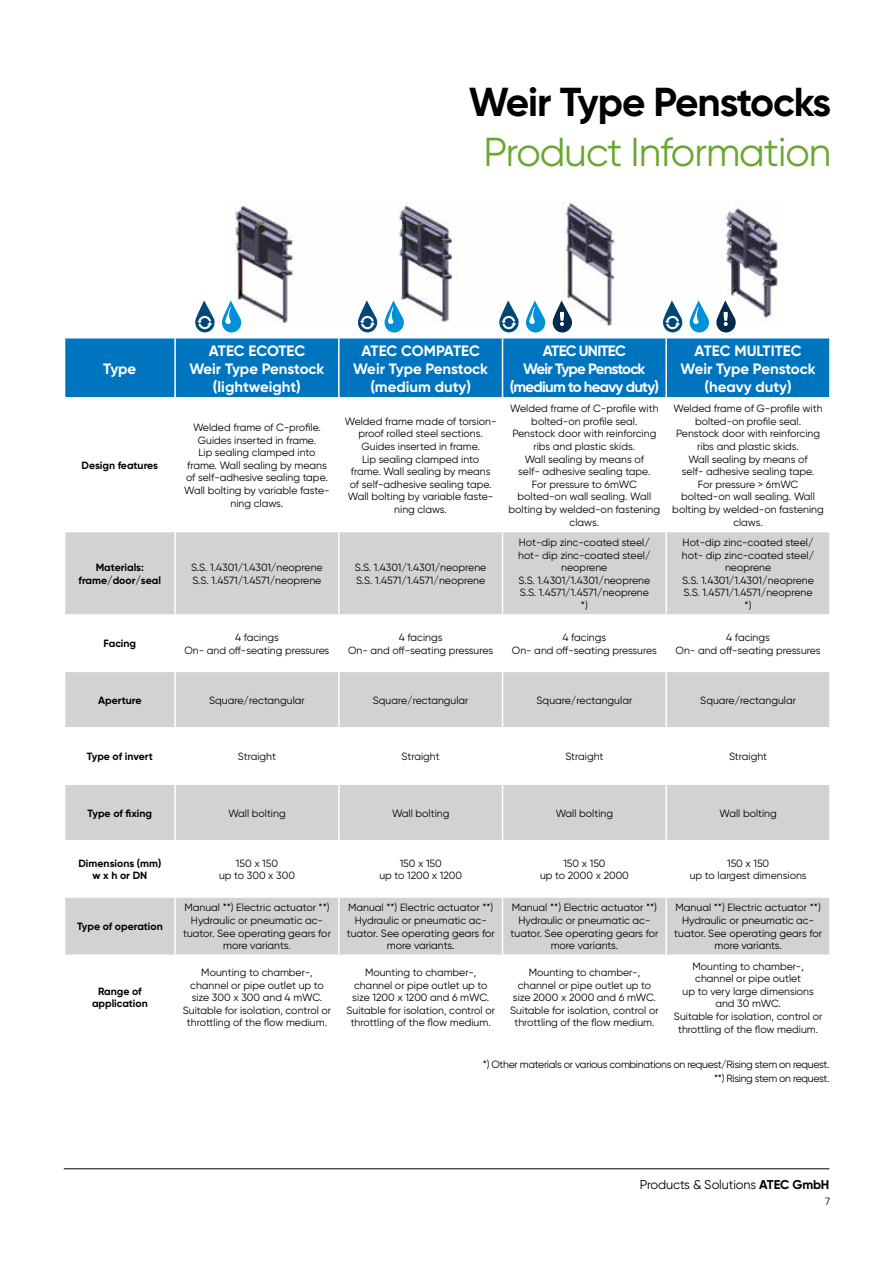
<style>
.page{position:relative;width:893px;height:1263px;background:#fff}
.page>*{position:absolute;margin:0;border:0;box-sizing:border-box;transform-origin:0 0}
.t1{font:40.35px "Gilroy";letter-spacing:-.025em;color:#69a82f}
.t2{font:700 40.35px "Gilroy";letter-spacing:-.025em;color:#000}
.t3{font:700 15px/18px "Gilroy";letter-spacing:-.005em;color:#fff;text-align:center}
.t4{font:700 15px/18px "Gilroy";letter-spacing:-.05em;color:#fff;text-align:center}
.t5{font:12.75px "Gilroy";letter-spacing:-.01em;color:#000}
.t6{font:10.5px/12.6px "Gilroy";color:#000;text-align:center}
.t7{font:700 10.5px/12.6px "Gilroy";color:#000;text-align:center}
.t8{font:10.5px/13.5px "Gilroy";letter-spacing:-.03em;color:#000;text-align:right}
.s1{font-weight:700}
</style>
<div class="page">
<hr style="left:64px;top:1168px;width:765px;height:1px;background:#000">
<img style="left:235px;top:202px;width:544px;height:123px">
<svg style="left:195px;top:300px;width:49px;height:33px"></svg>
<svg style="left:356px;top:300px;width:50px;height:33px"></svg>
<svg style="left:498px;top:300px;width:76px;height:33px"></svg>
<svg style="left:661px;top:300px;width:77px;height:33px"></svg>
<div style="left:65px;top:338px;width:764px;height:59px;background:#0075bf"></div>
<div style="left:65px;top:532px;width:764px;height:82px;background:#d2d2d2"></div>
<svg style="left:65px;top:672px;width:764px;height:282px;fill:#d2d2d2"></svg>
<hr style="left:338px;top:898px;width:2px;height:56px;background:#fff">
<hr style="left:502px;top:898px;width:1px;height:56px;background:#fff">
<hr style="left:665px;top:898px;width:2px;height:56px;background:#fff">
<hr style="left:338px;top:841px;width:2px;height:55px;background:#fff">
<hr style="left:502px;top:841px;width:1px;height:55px;background:#fff">
<hr style="left:665px;top:841px;width:2px;height:55px;background:#fff">
<hr style="left:64px;top:896px;width:111px;height:2px;background:#fff">
<hr style="left:175px;top:896px;width:164px;height:2px;background:#fff">
<hr style="left:339px;top:896px;width:163px;height:2px;background:#fff">
<hr style="left:502px;top:896px;width:164px;height:2px;background:#fff">
<hr style="left:666px;top:896px;width:165px;height:2px;background:#fff">
<hr style="left:338px;top:785px;width:2px;height:55px;background:#fff">
<hr style="left:502px;top:785px;width:1px;height:55px;background:#fff">
<hr style="left:665px;top:785px;width:2px;height:55px;background:#fff">
<hr style="left:64px;top:840px;width:111px;height:1px;background:#fff">
<hr style="left:175px;top:840px;width:164px;height:1px;background:#fff">
<hr style="left:339px;top:840px;width:163px;height:1px;background:#fff">
<hr style="left:502px;top:840px;width:164px;height:1px;background:#fff">
<hr style="left:666px;top:840px;width:165px;height:1px;background:#fff">
<hr style="left:338px;top:728px;width:2px;height:55px;background:#fff">
<hr style="left:502px;top:728px;width:1px;height:55px;background:#fff">
<hr style="left:665px;top:728px;width:2px;height:55px;background:#fff">
<hr style="left:64px;top:783px;width:111px;height:2px;background:#fff">
<hr style="left:175px;top:783px;width:164px;height:2px;background:#fff">
<hr style="left:339px;top:783px;width:163px;height:2px;background:#fff">
<hr style="left:502px;top:783px;width:164px;height:2px;background:#fff">
<hr style="left:666px;top:783px;width:165px;height:2px;background:#fff">
<hr style="left:338px;top:672px;width:2px;height:55px;background:#fff">
<hr style="left:502px;top:672px;width:1px;height:55px;background:#fff">
<hr style="left:665px;top:672px;width:2px;height:55px;background:#fff">
<hr style="left:64px;top:727px;width:111px;height:1px;background:#fff">
<hr style="left:175px;top:727px;width:164px;height:1px;background:#fff">
<hr style="left:339px;top:727px;width:163px;height:1px;background:#fff">
<hr style="left:502px;top:727px;width:164px;height:1px;background:#fff">
<hr style="left:666px;top:727px;width:165px;height:1px;background:#fff">
<hr style="left:338px;top:532px;width:2px;height:82px;background:#fff">
<hr style="left:502px;top:532px;width:1px;height:82px;background:#fff">
<hr style="left:665px;top:532px;width:2px;height:82px;background:#fff">
<hr style="left:665px;top:338px;width:2px;height:59px;background:#fff">
<hr style="left:502px;top:338px;width:1px;height:59px;background:#fff">
<hr style="left:174px;top:338px;width:2px;height:59px;background:#fff">
<hr style="left:338px;top:338px;width:2px;height:59px;background:#fff">
<hr style="left:174px;top:532px;width:2px;height:82px;background:#fff">
<hr style="left:174px;top:672px;width:2px;height:55px;background:#fff">
<hr style="left:174px;top:728px;width:2px;height:55px;background:#fff">
<hr style="left:174px;top:785px;width:2px;height:55px;background:#fff">
<hr style="left:174px;top:841px;width:2px;height:55px;background:#fff">
<hr style="left:174px;top:898px;width:2px;height:56px;background:#fff">
<h1 class="t2" style="left:469px;top:77px;width:364px">Weir Type Penstocks</h1>
<h1 class="t1" style="left:483px;top:128px;width:349px">Product Information</h1>
<h2 class="t3" style="left:103px;top:359px;width:35px">Type</h2>
<p class="t7" style="left:82px;top:459px;width:78px">Design features</p>
<h2 class="t3" style="left:189px;top:341px;width:136px">ATEC ECOTEC<br>Weir Type Penstock (lightweight)</h2>
<h2 class="t3" style="left:353px;top:341px;width:136px">ATEC COMPATEC<br>Weir Type Penstock (medium duty)</h2>
<h2 class="t4" style="left:510px;top:341px;width:151px">ATEC UNITEC<br>Weir Type Penstock (medium to heavy duty)</h2>
<h2 class="t3" style="left:681px;top:341px;width:136px">ATEC MULTITEC<br>Weir Type Penstock (heavy duty)</h2>
<p class="t6" style="left:184px;top:421px;width:147px">Welded frame of C-profile.<br>Guides inserted in frame.<br>Lip sealing clamped into frame. Wall sealing by means of self-adhesive sealing tape.<br>Wall bolting by variable faste&shy;ning claws.</p>
<p class="t6" style="left:345px;top:415px;width:153px">Welded frame made of torsion&shy;proof rolled steel sections.<br>Guides inserted in frame.<br>Lip sealing clamped into<br>frame. Wall sealing by means of self-adhesive sealing tape.<br>Wall bolting by variable faste&shy;ning claws.</p>
<p class="t6" style="left:509px;top:402px;width:153px">Welded frame of C-profile with bolted-on profile seal.<br>Penstock door with reinforcing ribs and plastic skids.<br>Wall sealing by means of<br>self- adhesive sealing tape.<br>For pressure to 6mWC bolted-on wall sealing. Wall bolting by welded-on fastening claws.</p>
<p class="t6" style="left:672px;top:402px;width:153px">Welded frame of G-profile with bolted-on profile seal.<br>Penstock door with reinforcing ribs and plastic skids.<br>Wall sealing by means of<br>self- adhesive sealing tape.<br>For pressure &gt; 6mWC bolted-on wall sealing. Wall bolting by welded-on fastening claws.</p>
<p class="t7" style="left:79px;top:561px;width:84px">Materials: frame/door/seal</p>
<p class="t6" style="left:191px;top:561px;width:133px;text-align:left">S.S. 1.4301/1.4301/neoprene<br>S.S. 1.4571/1.4571/neoprene</p>
<p class="t6" style="left:355px;top:561px;width:133px;text-align:left">S.S. 1.4301/1.4301/neoprene<br>S.S. 1.4571/1.4571/neoprene</p>
<p class="t6" style="left:518px;top:536px;width:134px">Hot-dip zinc-coated steel/ hot- dip zinc-coated steel/ neoprene<br>S.S. 1.4301/1.4301/neoprene<br>S.S. 1.4571/1.4571/neoprene *)</p>
<p class="t6" style="left:682px;top:536px;width:134px">Hot-dip zinc-coated steel/ hot- dip zinc-coated steel/ neoprene<br>S.S. 1.4301/1.4301/neoprene<br>S.S. 1.4571/1.4571/neoprene *)</p>
<p class="t7" style="left:103px;top:637px;width:34px">Facing</p>
<p class="t6" style="left:184px;top:631px;width:146px">4 facings<br>On- and off-seating pressures</p>
<p class="t6" style="left:348px;top:631px;width:146px">4 facings<br>On- and off-seating pressures</p>
<p class="t6" style="left:512px;top:631px;width:146px">4 facings<br>On- and off-seating pressures</p>
<p class="t6" style="left:676px;top:631px;width:146px">4 facings<br>On- and off-seating pressures</p>
<p class="t7" style="left:98px;top:694px;width:45px">Aperture</p>
<p class="t6" style="left:209px;top:694px;width:97px">Square/rectangular</p>
<p class="t6" style="left:373px;top:694px;width:97px">Square/rectangular</p>
<p class="t6" style="left:536px;top:694px;width:97px">Square/rectangular</p>
<p class="t6" style="left:700px;top:694px;width:97px">Square/rectangular</p>
<p class="t7" style="left:87px;top:750px;width:67px">Type of invert</p>
<p class="t6" style="left:238px;top:750px;width:40px">Straight</p>
<p class="t6" style="left:402px;top:750px;width:40px">Straight</p>
<p class="t6" style="left:565px;top:750px;width:40px">Straight</p>
<p class="t6" style="left:729px;top:750px;width:40px">Straight</p>
<p class="t7" style="left:88px;top:806px;width:66px">Type of fixing</p>
<p class="t6" style="left:228px;top:806px;width:59px">Wall bolting</p>
<p class="t6" style="left:392px;top:806px;width:59px">Wall bolting</p>
<p class="t6" style="left:556px;top:806px;width:59px">Wall bolting</p>
<p class="t6" style="left:719px;top:806px;width:59px">Wall bolting</p>
<p class="t7" style="left:79px;top:857px;width:84px">Dimensions (mm) w x h or DN</p>
<p class="t6" style="left:219px;top:857px;width:77px">150 x 150<br>up to 300 x 300</p>
<p class="t6" style="left:379px;top:857px;width:84px">150 x 150<br>up to 1200 x 1200</p>
<p class="t6" style="left:540px;top:857px;width:90px">150 x 150<br>up to 2000 x 2000</p>
<p class="t6" style="left:690px;top:857px;width:118px">150 x 150<br>up to largest dimensions</p>
<p class="t7" style="left:77px;top:920px;width:87px">Type of operation</p>
<p class="t7" style="left:92px;top:985px;width:57px">Range of application</p>
<p class="t6" style="left:183px;top:901px;width:149px">Manual **) Electric actuator **)<br>Hydraulic or pneumatic ac&shy;tuator. See operating gears for more variants.</p>
<p class="t6" style="left:347px;top:901px;width:149px">Manual **) Electric actuator **)<br>Hydraulic or pneumatic ac&shy;tuator. See operating gears for more variants.</p>
<p class="t6" style="left:510px;top:901px;width:149px">Manual **) Electric actuator **)<br>Hydraulic or pneumatic ac&shy;tuator. See operating gears for more variants.</p>
<p class="t6" style="left:674px;top:901px;width:149px">Manual **) Electric actuator **)<br>Hydraulic or pneumatic ac&shy;tuator. See operating gears for more variants.</p>
<p class="t6" style="left:183px;top:966px;width:150px">Mounting to chamber-, channel or pipe outlet up to size 300 x 300 and 4 mWC.<br>Suitable for isolation, control or throttling of the flow medium.</p>
<p class="t6" style="left:347px;top:966px;width:150px">Mounting to chamber-, channel or pipe outlet up to size 1200 x 1200 and 6 mWC.<br>Suitable for isolation, control or throttling of the flow medium.</p>
<p class="t6" style="left:510px;top:966px;width:150px">Mounting to chamber-, channel or pipe outlet up to size 2000 x 2000 and 6 mWC.<br>Suitable for isolation, control or throttling of the flow medium.</p>
<p class="t6" style="left:674px;top:959px;width:150px">Mounting to chamber-, channel or pipe outlet<br>up to very large dimensions and 30 mWC.<br>Suitable for isolation, control or throttling of the flow medium.</p>
<p class="t8" style="left:483px;top:1058px;width:348px">*) Other materials or various combinations on request/Rising stem on request. **) Rising stem on request.</p>
<p class="t5" style="left:640px;top:1176px;width:191px">Products &amp; Solutions <span class="s1">ATEC GmbH</span></p>
<p class="t6" style="left:825px;top:1194px;width:7px">7</p>
</div>
